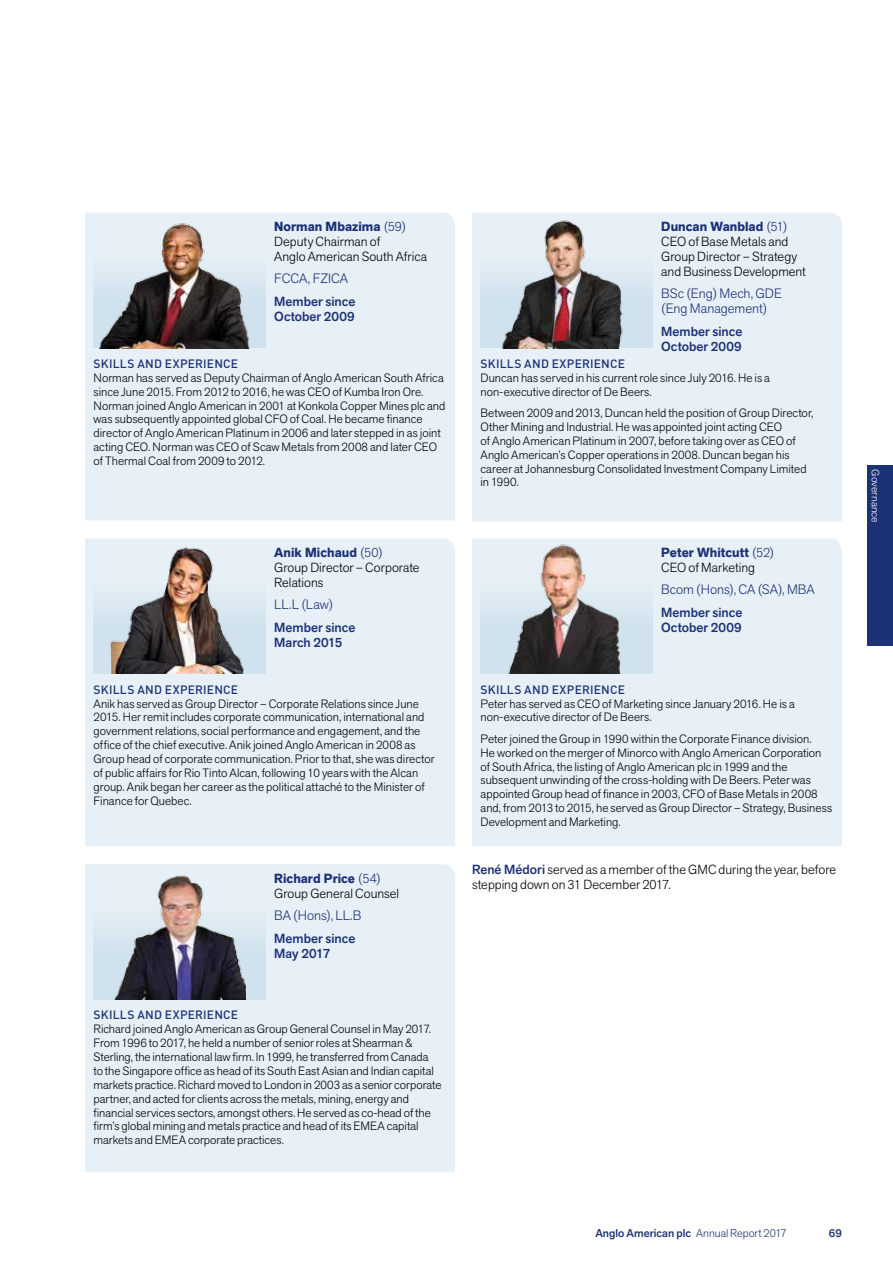
<style>
.page{position:relative;width:893px;height:1263px;background:#fff}
.page>*{position:absolute;margin:0;border:0;box-sizing:border-box;transform-origin:0 0}
.t1{font:300 13.5px/15px "Akzid Grtsk Next";letter-spacing:.005em;color:#1d3176}
.t2{font:300 13.2px/15px "Akzid Grtsk Next";color:#000}
.t3{font:500 13.2px/15px "Akzid Grtsk Next";color:#1d3176}
.t4{font:300 12px/13.8px "Akzid Grtsk Next";letter-spacing:.005em;color:#000}
.t5{font:500 12px "DINOT";letter-spacing:.02em;color:#1d3176}
.t6{font:500 11.25px "Akzid Grtsk Next";letter-spacing:.005em;color:#1d3176}
.t7{font:300 10.5px "Akzid Grtsk Next";letter-spacing:.01em;color:#fff}
.s1{font-weight:700;color:#1d3176}
.s2{color:#1d3176}
.s3{font-weight:500;color:#1d3176}
.s4{font-weight:300}
</style>
<div class="page">
<div style="left:867px;top:465px;width:26px;height:180px;background:#1d3176"></div>
<div style="left:85px;top:538px;width:370px;height:308px;background:#e6f0f6"></div>
<div style="left:94px;top:547px;width:172px;height:127px;background:linear-gradient(to bottom,#eaf2f7,#c9deeb)"></div>
<img style="left:99px;top:542px;width:147px;height:132px">
<div style="left:85px;top:864px;width:370px;height:308px;background:#e6f0f6"></div>
<div style="left:94px;top:873px;width:172px;height:127px;background:linear-gradient(to bottom,#eaf2f7,#c9deeb)"></div>
<img style="left:104px;top:873px;width:142px;height:127px">
<div style="left:85px;top:213px;width:370px;height:307px;background:#e6f0f6"></div>
<div style="left:94px;top:221px;width:172px;height:127px;background:linear-gradient(to bottom,#eaf2f7,#c9deeb)"></div>
<img style="left:99px;top:218px;width:151px;height:130px">
<div style="left:472px;top:213px;width:370px;height:308px;background:#e6f0f6"></div>
<div style="left:480px;top:221px;width:173px;height:127px;background:linear-gradient(to bottom,#eaf2f7,#c9deeb)"></div>
<img style="left:489px;top:213px;width:155px;height:135px">
<div style="left:472px;top:538px;width:370px;height:308px;background:#e6f0f6"></div>
<div style="left:480px;top:547px;width:173px;height:127px;background:linear-gradient(to bottom,#eaf2f7,#c9deeb)"></div>
<img style="left:491px;top:538px;width:151px;height:136px">
<p class="t2" style="left:274px;top:219px;width:154px"><span class="s1">Norman Mbazima</span> <span class="s2">(59)<br></span>Deputy Chairman of<br>Anglo American South Africa</p>
<p class="t1" style="left:274px;top:271px;width:75px">FCCA, FZICA</p>
<p class="t3" style="left:274px;top:294px;width:83px">Member since<br>October 2009</p>
<p class="t5" style="left:94px;top:355px;width:146px">SKILLS AND EXPERIENCE</p>
<p class="t4" style="left:94px;top:371px;width:353px">Norman has served as Deputy Chairman of Anglo American South Africa since June 2015. From 2012 to 2016, he was CEO of Kumba Iron Ore.<br>Norman joined Anglo American in 2001 at Konkola Copper Mines plc and was subsequently appointed global CFO of Coal. He became finance director of Anglo American Platinum in 2006 and later stepped in as joint acting CEO. Norman was CEO of Scaw Metals from 2008 and later CEO of Thermal Coal from 2009 to 2012.</p>
<p class="t2" style="left:274px;top:544px;width:147px"><span class="s1">Anik Michaud</span> <span class="s2">(50)<br></span>Group Director – Corporate<br>Relations</p>
<p class="t1" style="left:274px;top:597px;width:60px">LL.L (Law)</p>
<p class="t3" style="left:274px;top:620px;width:83px">Member since<br>March 2015</p>
<p class="t5" style="left:94px;top:681px;width:146px">SKILLS AND EXPERIENCE</p>
<p class="t4" style="left:94px;top:696px;width:343px">Anik has served as Group Director – Corporate Relations since June 2015. Her remit includes corporate communication, international and government relations, social performance and engagement, and the office of the chief executive. Anik joined Anglo American in 2008 as Group head of corporate communication. Prior to that, she was director of public affairs for Rio Tinto Alcan, following 10 years with the Alcan group. Anik began her career as the political attaché to the Minister of Finance for Quebec.</p>
<p class="t2" style="left:274px;top:870px;width:126px"><span class="s1">Richard Price</span> <span class="s2">(54)<br></span>Group General Counsel</p>
<p class="t1" style="left:274px;top:908px;width:89px">BA (Hons), LL.B</p>
<p class="t3" style="left:274px;top:930px;width:83px">Member since<br>May 2017</p>
<p class="t5" style="left:94px;top:1007px;width:146px">SKILLS AND EXPERIENCE</p>
<p class="t4" style="left:94px;top:1022px;width:349px">Richard joined Anglo American as Group General Counsel in May 2017.<br>From 1996 to 2017, he held a number of senior roles at Shearman &amp; Sterling, the international law firm. In 1999, he transferred from Canada<br>to the Singapore office as head of its South East Asian and Indian capital markets practice. Richard moved to London in 2003 as a senior corporate partner, and acted for clients across the metals, mining, energy and financial services sectors, amongst others. He served as co-head of the firm’s global mining and metals practice and head of its EMEA capital markets and EMEA corporate practices.</p>
<p class="t2" style="left:661px;top:219px;width:146px"><span class="s1">Duncan Wanblad</span> <span class="s2">(51)<br></span>CEO of Base Metals and<br>Group Director – Strategy and Business Development</p>
<p class="t1" style="left:661px;top:286px;width:122px">BSc (Eng) Mech, GDE (Eng Management)</p>
<p class="t3" style="left:661px;top:324px;width:83px">Member since<br>October 2009</p>
<p class="t5" style="left:481px;top:355px;width:146px">SKILLS AND EXPERIENCE</p>
<p class="t4" style="left:480px;top:371px;width:291px">Duncan has served in his current role since July 2016. He is a non-executive director of De Beers.</p>
<p class="t4" style="left:480px;top:406px;width:334px">Between 2009 and 2013, Duncan held the position of Group Director, Other Mining and Industrial. He was appointed joint acting CEO<br>of Anglo American Platinum in 2007, before taking over as CEO of Anglo American’s Copper operations in 2008. Duncan began his career at Johannesburg Consolidated Investment Company Limited in 1990.</p>
<p class="t2" style="left:661px;top:544px;width:115px"><span class="s1">Peter Whitcutt</span> <span class="s2">(52)<br></span>CEO of Marketing</p>
<p class="t1" style="left:661px;top:582px;width:155px">Bcom (Hons), CA (SA), MBA</p>
<p class="t3" style="left:661px;top:605px;width:83px">Member since<br>October 2009</p>
<p class="t5" style="left:481px;top:681px;width:146px">SKILLS AND EXPERIENCE</p>
<p class="t4" style="left:480px;top:696px;width:316px">Peter has served as CEO of Marketing since January 2016. He is a non-executive director of De Beers.</p>
<p class="t4" style="left:480px;top:732px;width:353px">Peter joined the Group in 1990 within the Corporate Finance division.<br>He worked on the merger of Minorco with Anglo American Corporation of South Africa, the listing of Anglo American plc in 1999 and the subsequent unwinding of the cross-holding with De Beers. Peter was appointed Group head of finance in 2003, CFO of Base Metals in 2008 and, from 2013 to 2015, he served as Group Director – Strategy, Business Development and Marketing.</p>
<p class="t2" style="left:472px;top:862px;width:366px"><span class="s3">René Médori</span> served as a member of the GMC during the year, before stepping down on 31 December 2017.</p>
<p class="t7" style="left:882px;top:469px;width:55px;rotate:90deg">Governance</p>
<p class="t6" style="left:595px;top:1226px;width:193px">Anglo American plc <span class="s4">Annual Report 2017</span></p>
<p class="t6" style="left:829px;top:1226px;width:15px">69</p>
</div>
